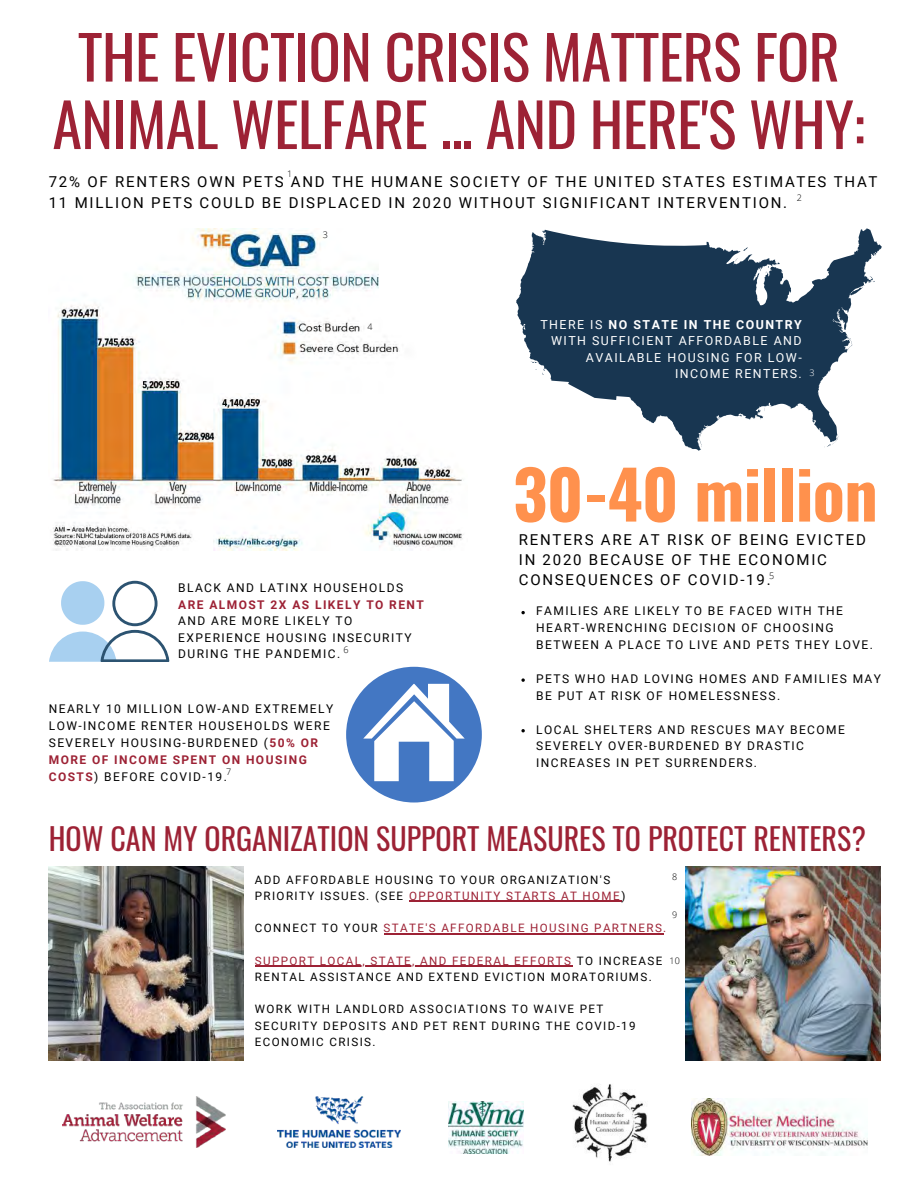
<style>
.page{position:relative;width:918px;height:1188px;background:#fff}
.page>*{position:absolute;margin:0;border:0;box-sizing:border-box;transform-origin:0 0}
.t1{font:700 66.6px "Oswald";letter-spacing:-.01em;color:#ff914d}
.t2{font:60px/67.5px "Oswald";letter-spacing:-.01em;color:#9d2235;text-align:center}
.t3{font:30px "Oswald";color:#9d2235}
.t4{font:15px/20.4px "Roboto";letter-spacing:.12em;color:#000}
.t5{font:12.45px/16.5px "Roboto";letter-spacing:.12em;color:#fff;text-align:right}
.t6{font:12px/16.8px "Roboto";letter-spacing:.12em;color:#000}
.t7{font:700 12px "Roboto";letter-spacing:.12em;color:#9d2235}
.t8{font:11.55px/16.2px "Roboto";letter-spacing:.12em;color:#000}
.t9{font:11.55px "Roboto";letter-spacing:.12em;color:#9d2235}
.t10{font:300 9px "Open Sans";color:#000}
.t11{font:300 9px "Open Sans";color:#fff}
.s1{font-weight:700;color:#9d2235}
.s2{font-weight:700}
.s3{color:#9d2235}
.s4{color:#000}
</style>
<div class="page">
<img style="left:53px;top:228px;width:411px;height:322px">
<svg style="left:49px;top:581px;width:120px;height:81px"></svg>
<svg style="left:516px;top:228px;width:366px;height:223px;fill:#183651"></svg>
<svg style="left:850px;top:281px;width:25px;height:14px"></svg>
<svg style="left:760px;top:264px;width:15px;height:10px"></svg>
<svg style="left:743px;top:247px;width:5px;height:4px"></svg>
<svg style="left:700px;top:425px;width:10px;height:22px"></svg>
<svg style="left:531px;top:361px;width:14px;height:14px"></svg>
<svg style="left:543px;top:230px;width:4px;height:8px"></svg>
<img style="left:49px;top:866px;width:194px;height:195px">
<img style="left:686px;top:866px;width:195px;height:195px">
<hr style="left:409px;top:901px;width:212px;height:1px;background:#9d2235">
<hr style="left:384px;top:933px;width:280px;height:1px;background:#9d2235">
<hr style="left:255px;top:966px;width:318px;height:1px;background:#9d2235">
<svg style="left:346px;top:667px;width:136px;height:135px"></svg>
<img style="left:572px;top:1084px;width:76px;height:78px">
<img style="left:62px;top:1096px;width:163px;height:52px">
<img style="left:277px;top:1096px;width:123px;height:52px">
<img style="left:448px;top:1101px;width:76px;height:52px">
<img style="left:692px;top:1099px;width:175px;height:56px">
<svg style="left:521px;top:611px;width:4px;height:3px"></svg>
<svg style="left:521px;top:678px;width:4px;height:4px"></svg>
<svg style="left:521px;top:729px;width:4px;height:3px"></svg>
<h2 class="t2" style="left:52px;top:21px;width:814px">THE EVICTION CRISIS MATTERS FOR<br>ANIMAL WELFARE ... AND HERE'S WHY:</h2>
<p class="t4" style="left:49px;top:171px;width:830px;line-height:20.9px">72% OF RENTERS OWN PETS AND THE HUMANE SOCIETY OF THE UNITED STATES ESTIMATES THAT<br>11 MILLION PETS COULD BE DISPLACED IN 2020 WITHOUT SIGNIFICANT INTERVENTION.</p>
<p class="t10" style="left:287px;top:167px;width:7px">1</p>
<p class="t10" style="left:797px;top:192px;width:7px">2</p>
<p class="t10" style="left:323px;top:228px;width:7px">3</p>
<p class="t10" style="left:367px;top:321px;width:7px">4</p>
<p class="t6" style="left:178px;top:579px;width:226px">BLACK AND LATINX HOUSEHOLDS</p>
<p class="t7" style="left:178px;top:597px;width:247px">ARE ALMOST 2X AS LIKELY TO RENT</p>
<p class="t6" style="left:178px;top:613px;width:235px">AND ARE MORE LIKELY TO<br>EXPERIENCE HOUSING INSECURITY<br>DURING THE PANDEMIC.</p>
<p class="t10" style="left:344px;top:643px;width:7px">6</p>
<p class="t6" style="left:49px;top:700px;width:286px">NEARLY 10 MILLION LOW-AND EXTREMELY<br>LOW-INCOME RENTER HOUSEHOLDS WERE<br>SEVERELY HOUSING-BURDENED (<span class="s1">50% OR<br>MORE OF INCOME SPENT ON HOUSING<br>COSTS</span>) BEFORE COVID-19.</p>
<p class="t10" style="left:226px;top:765px;width:7px">7</p>
<p class="t5" style="left:540px;top:316px;width:263px">THERE IS <span class="s2">NO STATE IN THE COUNTRY<br></span>WITH SUFFICIENT AFFORDABLE AND<br>AVAILABLE HOUSING FOR LOW-<br>INCOME RENTERS.</p>
<p class="t11" style="left:809px;top:367px;width:7px">3</p>
<h1 class="t1" style="left:513px;top:442px;width:366px">30-40 million</h1>
<p class="t4" style="left:519px;top:530px;width:349px">RENTERS ARE AT RISK OF BEING EVICTED<br>IN 2020 BECAUSE OF THE ECONOMIC<br>CONSEQUENCES OF COVID-19.</p>
<p class="t10" style="left:769px;top:570px;width:7px">5</p>
<p class="t6" style="left:536px;top:603px;width:338px">FAMILIES ARE LIKELY TO BE FACED WITH THE<br>HEART-WRENCHING DECISION OF CHOOSING<br>BETWEEN A PLACE TO LIVE AND PETS THEY LOVE.</p>
<p class="t6" style="left:536px;top:670px;width:346px">PETS WHO HAD LOVING HOMES AND FAMILIES MAY<br>BE PUT AT RISK OF HOMELESSNESS.</p>
<p class="t6" style="left:536px;top:721px;width:310px">LOCAL SHELTERS AND RESCUES MAY BECOME<br>SEVERELY OVER-BURDENED BY DRASTIC<br>INCREASES IN PET SURRENDERS.</p>
<h3 class="t3" style="left:49px;top:816px;width:819px">HOW CAN MY ORGANIZATION SUPPORT MEASURES TO PROTECT RENTERS?</h3>
<p class="t10" style="left:672px;top:871px;width:7px">8</p>
<p class="t10" style="left:672px;top:908px;width:7px">9</p>
<p class="t10" style="left:670px;top:955px;width:12px">10</p>
<p class="t8" style="left:255px;top:871px;width:372px">ADD AFFORDABLE HOUSING TO YOUR ORGANIZATION'S<br>PRIORITY ISSUES. (SEE <span class="s3">OPPORTUNITY STARTS AT HOME</span>)</p>
<p class="t9" style="left:255px;top:922px;width:413px"><span class="s4">CONNECT TO YOUR</span> STATE'S AFFORDABLE HOUSING PARTNERS.</p>
<p class="t8" style="left:255px;top:953px;width:409px"><span class="s3">SUPPORT LOCAL, STATE, AND FEDERAL EFFORTS</span> TO INCREASE<br>RENTAL ASSISTANCE AND EXTEND EVICTION MORATORIUMS.</p>
<p class="t8" style="left:255px;top:1001px;width:382px">WORK WITH LANDLORD ASSOCIATIONS TO WAIVE PET<br>SECURITY DEPOSITS AND PET RENT DURING THE COVID-19<br>ECONOMIC CRISIS.</p>
</div>
